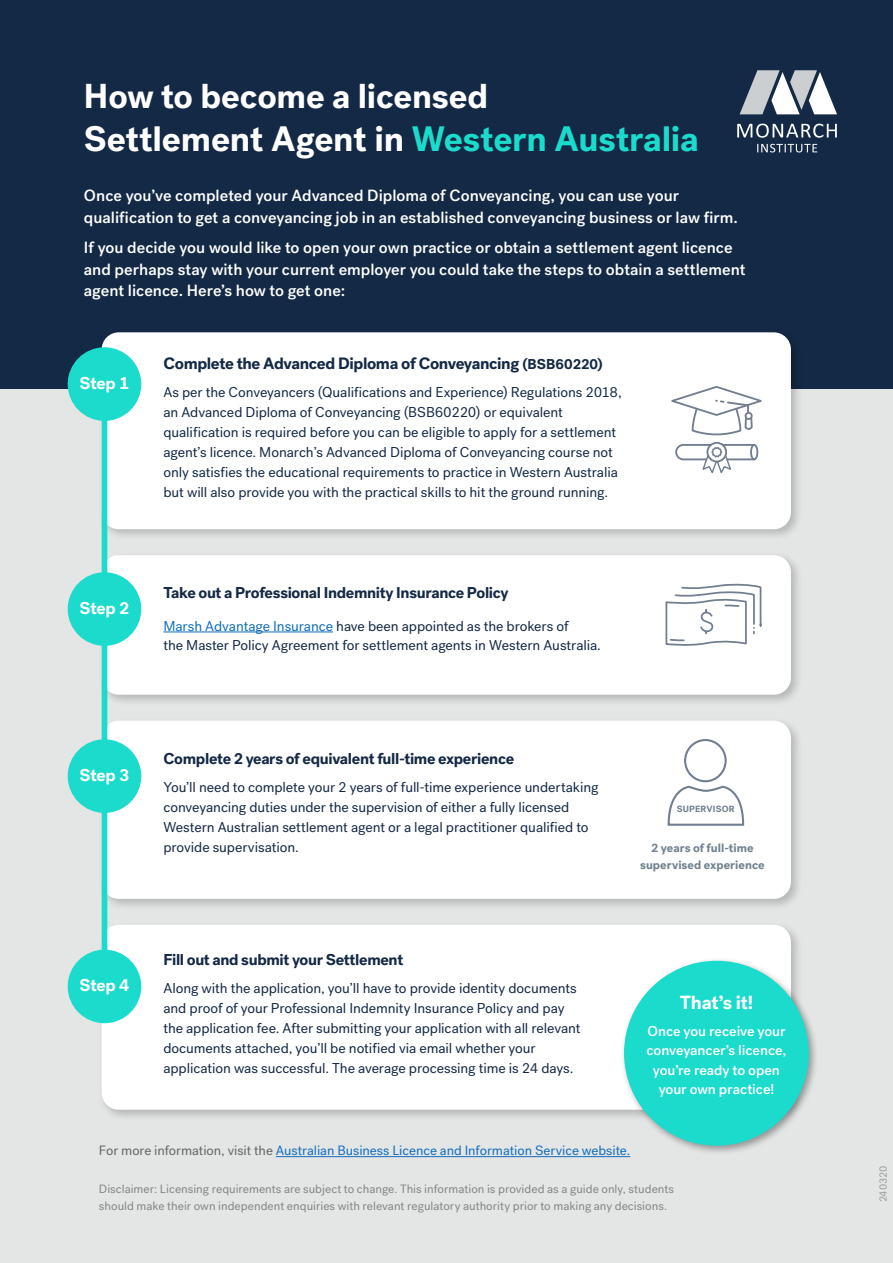
<style>
.page{position:relative;width:893px;height:1263px;background:#fff}
.page>*{position:absolute;margin:0;border:0;box-sizing:border-box;transform-origin:0 0}
.t1{font:700 35.25px "Post Grotesk";letter-spacing:-.005em;color:#fff}
.t2{font:700 34.5px "Post Grotesk";letter-spacing:-.005em;color:#fff}
.t3{font:700 19.05px "Post Grotesk";letter-spacing:-.015em;color:#fff}
.t4{font:700 17.1px "Post Grotesk";letter-spacing:-.02em;color:#fff}
.t5{font:700 16.35px "Post Grotesk";letter-spacing:-.025em;color:#132945}
.t6{font:500 16.2px/21.8px "Post Grotesk";color:#fff}
.t7{font:700 15.6px "Post Grotesk";letter-spacing:-.02em;color:#132945}
.t8{font:14.25px/20px "Post Grotesk";letter-spacing:-.005em;color:#132945}
.t9{font:500 14.25px/19.5px "Post Grotesk";letter-spacing:-.005em;color:#fff;text-align:center}
.t10{font:13.5px "Post Grotesk";letter-spacing:-.005em;color:#106ebe}
.t11{font:12px/16.5px "Post Grotesk";color:#858585}
.t12{font:700 12px/16.5px "Post Grotesk";letter-spacing:.005em;color:#70808f;text-align:center}
.t13{font:10.5px "Post Grotesk";letter-spacing:-.01em;color:#808285}
.t14{font:700 9px "Post Grotesk";letter-spacing:.015em;color:#70808f}
.s1{color:#1bdbcc}
.s2{font-size:14.25px}
.s3{color:#106ebe}
.s4{color:#666}
</style>
<div class="page">
<div style="left:1px;top:269px;width:892px;height:994px;background:#e4e5e5"></div>
<div style="left:0;top:0;width:893px;height:389px;background:#132945"></div>
<svg style="left:740px;top:70px;width:97px;height:44px"></svg>
<svg style="left:737px;top:124px;width:100px;height:14px"></svg>
<svg style="left:757px;top:144px;width:60px;height:8px"></svg>
<div style="left:97px;top:328px;width:705px;height:213px;background:#000;opacity:.2"></div>
<div style="left:102px;top:332px;width:689px;height:197px;background:#fff;border-radius:17px"></div>
<div style="left:97px;top:551px;width:705px;height:156px;background:#000;opacity:.2"></div>
<div style="left:102px;top:555px;width:689px;height:140px;background:#fff;border-radius:17px"></div>
<div style="left:97px;top:716px;width:705px;height:195px;background:#000;opacity:.2"></div>
<div style="left:102px;top:721px;width:689px;height:178px;background:#fff;border-radius:17px"></div>
<div style="left:97px;top:920px;width:705px;height:201px;background:#000;opacity:.2"></div>
<div style="left:102px;top:925px;width:689px;height:185px;background:#fff;border-radius:17px"></div>
<div style="left:102px;top:386px;width:5px;height:592px;background:#1bdbcc"></div>
<div style="left:68px;top:347px;width:73px;height:74px;background:#1bdbcc;border-radius:50%"></div>
<div style="left:68px;top:572px;width:73px;height:74px;background:#1bdbcc;border-radius:50%"></div>
<div style="left:68px;top:739px;width:73px;height:74px;background:#1bdbcc;border-radius:50%"></div>
<div style="left:68px;top:950px;width:73px;height:73px;background:#1bdbcc;border-radius:50%"></div>
<svg style="left:665px;top:583px;width:97px;height:63px"></svg>
<svg style="left:671px;top:386px;width:91px;height:87px"></svg>
<div style="left:750px;top:444px;width:8px;height:16px;border:2px solid #727e8f;border-radius:50%"></div>
<div style="left:620px;top:956px;width:199px;height:200px;background:#000;opacity:.35"></div>
<div style="left:624px;top:961px;width:185px;height:185px;background:#1bdbcc;border-radius:50%"></div>
<hr style="left:163px;top:632px;width:170px;height:1px;background:#106ebe">
<hr style="left:276px;top:1156px;width:354px;height:1px;background:#106ebe">
<div style="left:684px;top:739px;width:43px;height:43px;border:2px solid #717e8f;border-radius:50%"></div>
<svg style="left:667px;top:787px;width:78px;height:39px"></svg>
<h2 class="t2" style="left:84px;top:74px;width:406px">How to become a licensed</h2>
<h1 class="t1" style="left:84px;top:117px;width:616px">Settlement Agent in <span class="s1">Western Australia</span></h1>
<p class="t6" style="left:84px;top:184px;width:655px">Once you’ve completed your Advanced Diploma of Conveyancing, you can use your qualification to get a conveyancing job in an established conveyancing business or law firm.</p>
<p class="t6" style="left:84px;top:236px;width:663px">If you decide you would like to open your own practice or obtain a settlement agent licence and perhaps stay with your current employer you could take the steps to obtain a settlement agent licence. Here’s how to get one:</p>
<p class="t4" style="left:79px;top:372px;width:51px">Step 1</p>
<p class="t4" style="left:79px;top:597px;width:51px">Step 2</p>
<p class="t5" style="left:163px;top:353px;width:441px">Complete the Advanced Diploma of Conveyancing <span class="s2">(BSB60220)</span></p>
<p class="t8" style="left:163px;top:382px;width:460px">As per the Conveyancers (Qualifications and Experience) Regulations 2018, an Advanced Diploma of Conveyancing (BSB60220) or equivalent qualification is required before you can be eligible to apply for a settlement agent’s licence. Monarch’s Advanced Diploma of Conveyancing course not only satisfies the educational requirements to practice in Western Australia but will also provide you with the practical skills to hit the ground running.</p>
<p class="t7" style="left:163px;top:583px;width:347px">Take out a Professional Indemnity Insurance Policy</p>
<p class="t8" style="left:163px;top:616px;width:439px"><span class="s3">Marsh Advantage Insurance</span> have been appointed as the brokers of<br>the Master Policy Agreement for settlement agents in Western Australia.</p>
<p class="t4" style="left:79px;top:764px;width:51px">Step 3</p>
<p class="t7" style="left:163px;top:749px;width:352px">Complete 2 years of equivalent full-time experience</p>
<p class="t8" style="left:163px;top:777px;width:437px">You’ll need to complete your 2 years of full-time experience undertaking conveyancing duties under the supervision of either a fully licensed Western Australian settlement agent or a legal practitioner qualified to provide supervisation.</p>
<p class="t4" style="left:79px;top:974px;width:51px">Step 4</p>
<p class="t7" style="left:163px;top:950px;width:241px">Fill out and submit your Settlement</p>
<p class="t8" style="left:163px;top:978px;width:419px">Along with the application, you’ll have to provide identity documents and proof of your Professional Indemnity Insurance Policy and pay the application fee. After submitting your application with all relevant documents attached, you’ll be notified via email whether your application was successful. The average processing time is 24 days.</p>
<p class="t14" style="left:677px;top:803px;width:59px">SUPERVISOR</p>
<p class="t12" style="left:640px;top:840px;width:126px">2 years of full-time supervised experience</p>
<h3 class="t3" style="left:680px;top:991px;width:75px">That’s it!</h3>
<p class="t9" style="left:646px;top:1021px;width:142px">Once you receive your conveyancer’s licence, you’re ready to open your own practice!</p>
<p class="t10" style="left:99px;top:1143px;width:533px"><span class="s4">For more information, visit the</span> Australian Business Licence and Information Service website.</p>
<p class="t11" style="left:99px;top:1181px;width:577px">Disclaimer: Licensing requirements are subject to change. This information is provided as a guide only, students should make their own independent enquiries with relevant regulatory authority prior to making any decisions.</p>
<p class="t13" style="left:877px;top:1202px;width:39px;rotate:-90deg">240320</p>
</div>
